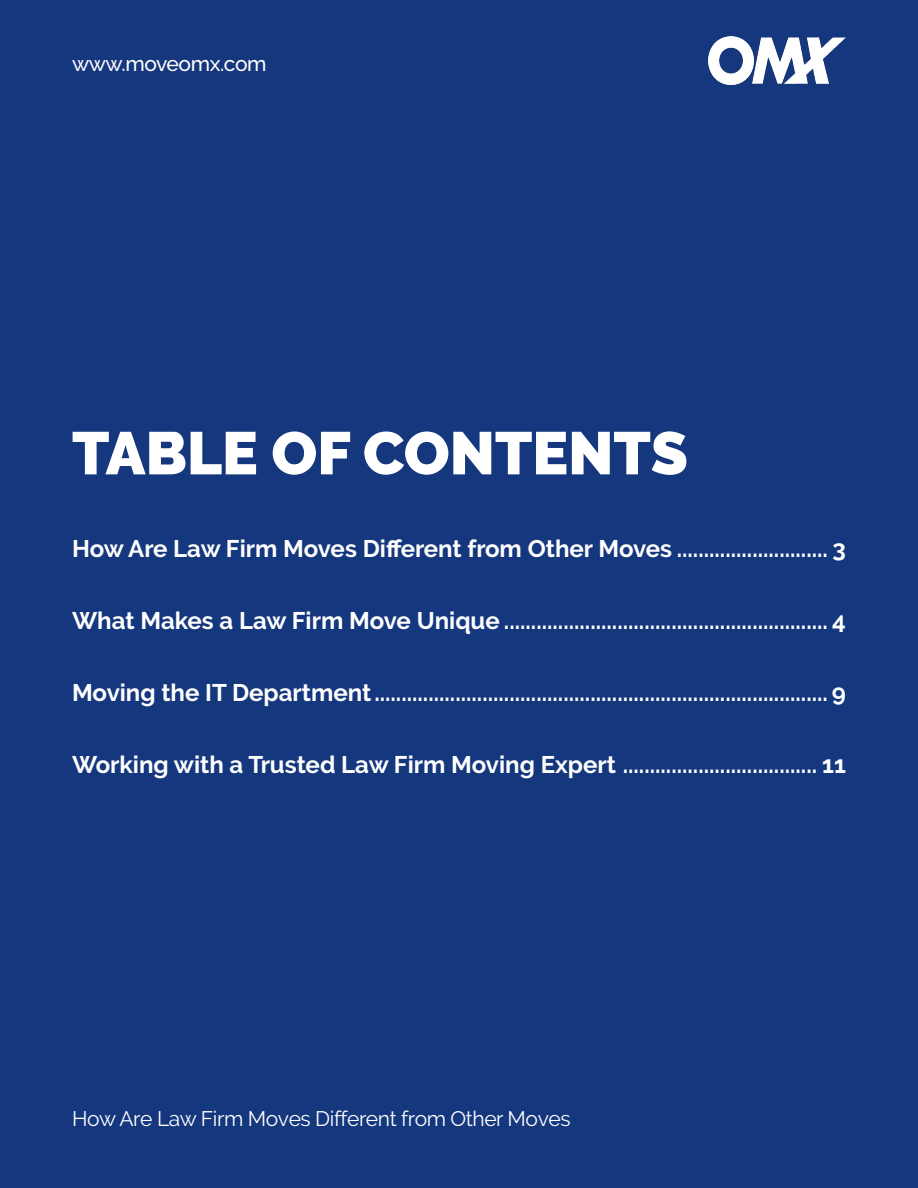
<style>
.page{position:relative;width:918px;height:1188px;background:#15377e}
.page>*{position:absolute;margin:0;border:0;box-sizing:border-box;transform-origin:0 0}
.t1{font:900 60px "Raleway";color:#fff}
.t2{font:700 24px "Raleway";color:#fff}
.t3{font:21px "Raleway";letter-spacing:-.02em;color:#fff}
.Paragraph{font:500 21px "Raleway";letter-spacing:-.02em;color:#fff}
</style>
<div class="page">
<img style="left:708px;top:37px;width:138px;height:48px">
<p class="Paragraph" style="left:72px;top:51px;width:196px">www.moveomx.com</p>
<p class="t1" style="left:72px;top:418px;width:617px">TABLE OF CONTENTS</p>
<p class="t2" style="left:72px;top:535px;width:775px">How Are Law Firm Moves Different from Other Moves ............................ 3</p>
<p class="t2" style="left:72px;top:607px;width:775px">What Makes a Law Firm Move Unique ............................................................ 4</p>
<p class="t2" style="left:72px;top:679px;width:776px">Moving the IT Department.................................................................................... 9</p>
<p class="t2" style="left:72px;top:751px;width:776px">Working with a Trusted Law Firm Moving Expert .................................... 11</p>
<p class="t3" style="left:72px;top:1106px;width:500px">How Are Law Firm Moves Different from Other Moves</p>
</div>
